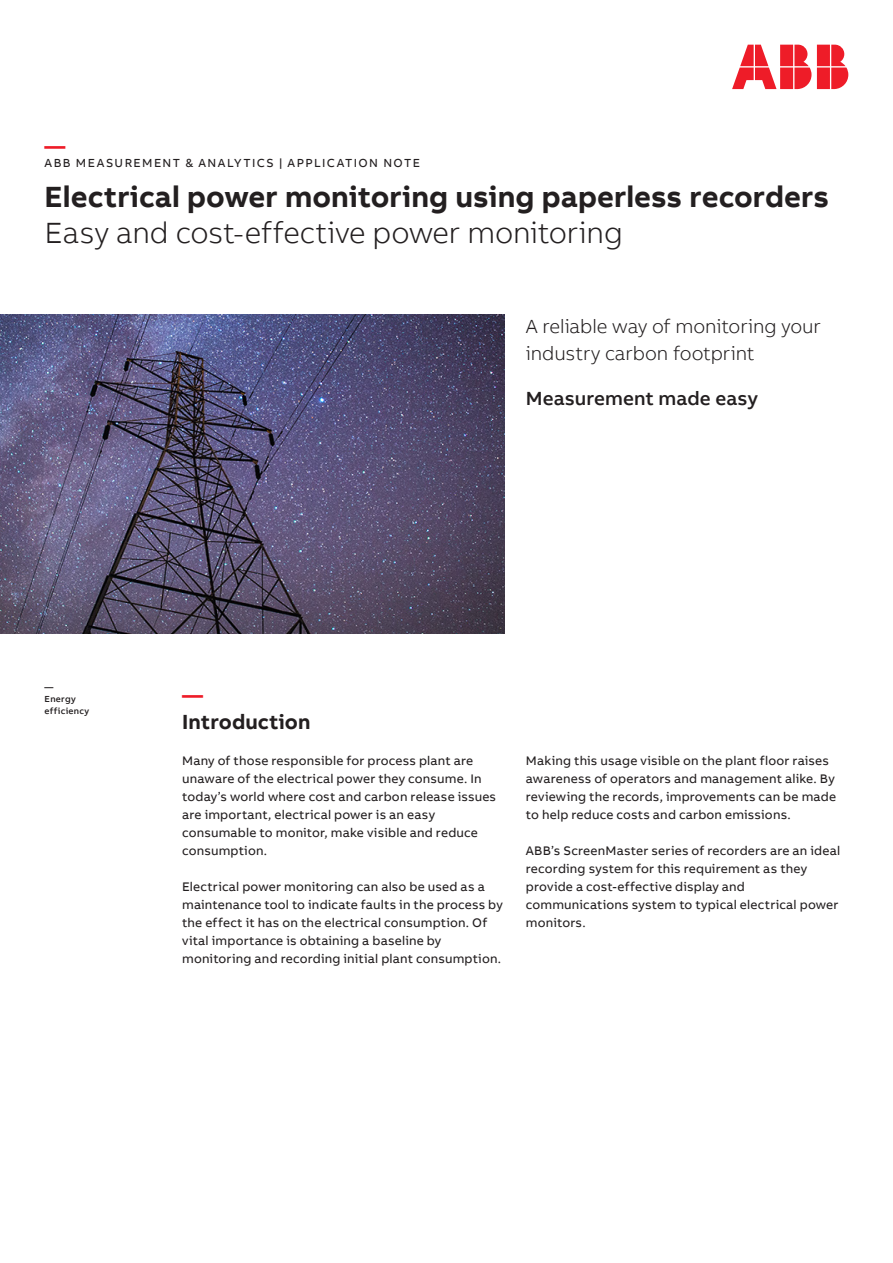
<style>
.page{position:relative;width:893px;height:1263px;background:#fff}
.page>*{position:absolute;margin:0;border:0;box-sizing:border-box;transform-origin:0 0}
.Headline_M_20pt_24pt{font:700 30px "AB Bvoice";color:#231f20}
.Subheadline_M_20pt_2{font:300 30px "AB Bvoice";letter-spacing:-.005em;color:#231f20}
.Heading_Lvl_1_Bold_1{font:700 21px "AB Bvoice";letter-spacing:.005em;color:#231f20}
.Headline_M_20pt_24pt-2{font:700 21px "AB Bvoice";color:#ee1c28}
.Body_text_8_5pt_12pt{font:700 21px "AB Bvoice";color:#ee1c28}
.Lead_Light_13pt_18pt{font:300 19.5px/27px "AB Bvoice";letter-spacing:-.005em;color:#231f20}
.MME_13pt_12pt{font:500 19.5px "AB Bvoice";color:#231f20}
.Body_text_8_5pt_12pt-2{font:12.75px/18px "AB Bvoice";letter-spacing:.015em;color:#231f20}
.Category_M_8pt_9_6pt{font:12px "AB Bvoice";letter-spacing:.12em;color:#231f20}
.Caption_6pt_8pt{font:500 9px/12px "AB Bvoice";letter-spacing:.03em;color:#231f20}
</style>
<div class="page">
<img style="left:0;top:315px;width:505px;height:319px">
<svg style="left:732px;top:45px;width:116px;height:44px"></svg>
<p class="Headline_M_20pt_24pt-2" style="left:45px;top:132px;width:22px">—</p>
<p class="Category_M_8pt_9_6pt" style="left:45px;top:156px;width:377px">ABB MEASUREMENT &amp; ANALYTICS | APPLICATION NOTE</p>
<p class="Headline_M_20pt_24pt" style="left:45px;top:177px;width:786px">Electrical power monitoring using paperless recorders</p>
<p class="Subheadline_M_20pt_2" style="left:45px;top:215px;width:580px">Easy and cost-effective power monitoring</p>
<p class="Lead_Light_13pt_18pt" style="left:526px;top:313px;width:297px">A reliable way of monitoring your industry carbon footprint</p>
<p class="MME_13pt_12pt" style="left:526px;top:386px;width:234px">Measurement made easy</p>
<p class="Caption_6pt_8pt" style="left:45px;top:681px;width:10px">—</p>
<p class="Caption_6pt_8pt" style="left:45px;top:693px;width:46px">Energy efficiency</p>
<p class="Body_text_8_5pt_12pt" style="left:182px;top:681px;width:22px">—</p>
<p class="Heading_Lvl_1_Bold_1" style="left:182px;top:708px;width:130px">Introduction</p>
<p class="Body_text_8_5pt_12pt-2" style="left:182px;top:751px;width:316px">Many of those responsible for process plant are unaware of the electrical power they consume. In today’s world where cost and carbon release issues are important, electrical power is an easy consumable to monitor, make visible and reduce consumption.</p>
<p class="Body_text_8_5pt_12pt-2" style="left:182px;top:877px;width:322px">Electrical power monitoring can also be used as a maintenance tool to indicate faults in the process by the effect it has on the electrical consumption. Of vital importance is obtaining a baseline by monitoring and recording initial plant consumption.</p>
<p class="Body_text_8_5pt_12pt-2" style="left:526px;top:751px;width:312px">Making this usage visible on the plant floor raises awareness of operators and management alike. By reviewing the records, improvements can be made to help reduce costs and carbon emissions.</p>
<p class="Body_text_8_5pt_12pt-2" style="left:526px;top:841px;width:316px">ABB’s ScreenMaster series of recorders are an ideal recording system for this requirement as they provide a cost-effective display and communications system to typical electrical power monitors.</p>
</div>
